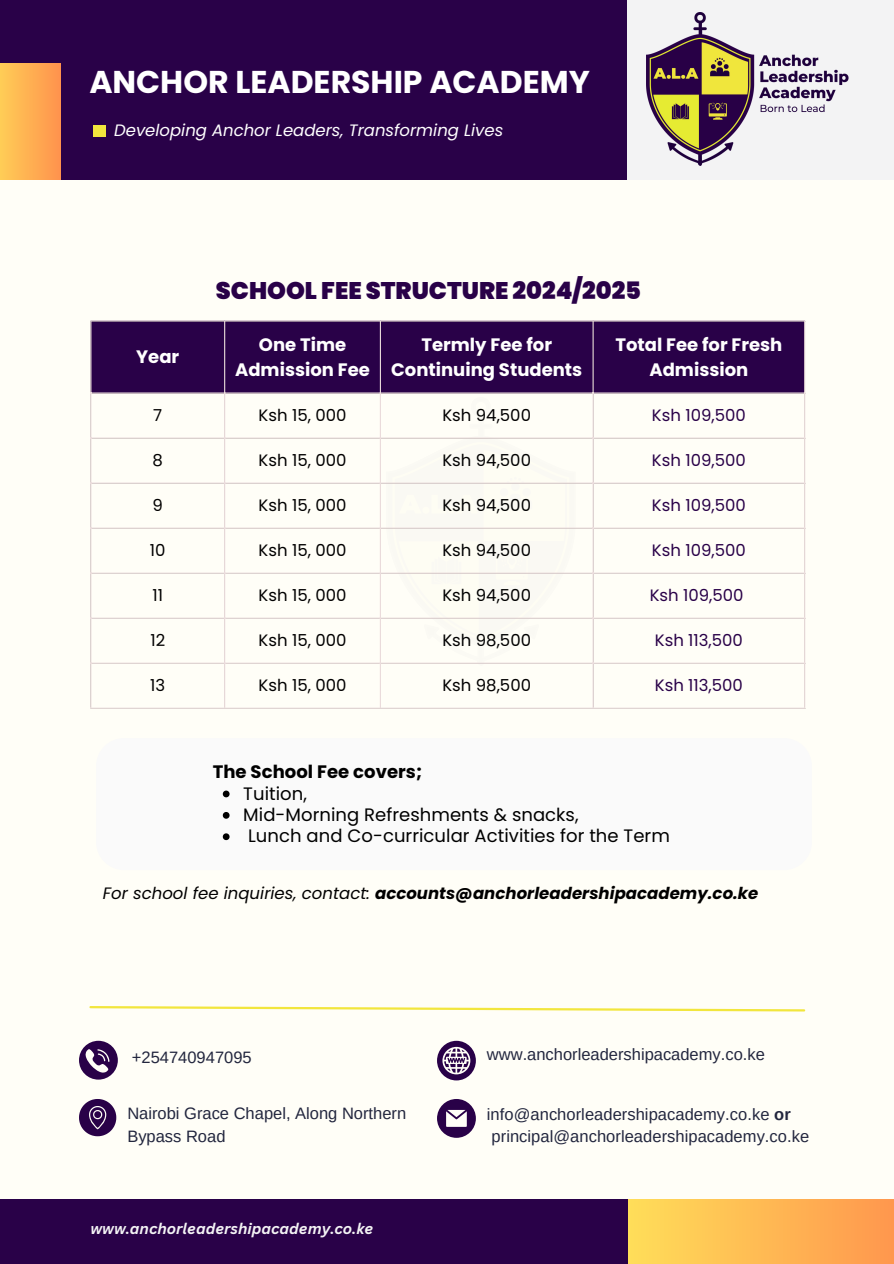
<style>
.page{position:relative;width:894px;height:1264px;background:#fff}
.page>*{position:absolute;margin:0;border:0;box-sizing:border-box;transform-origin:0 0}
.t1{font:700 31.5px "Poppins";color:#fff}
.t2{font:900 24px "Poppins";color:#290148}
.t3{font:18px "Poppins";letter-spacing:.005em;color:#000}
.t4{font:700 18px/24.8px "Poppins";color:#fff;text-align:center}
.t5{font:700 18px "Poppins";letter-spacing:.005em;color:#000}
.t6{font:16.5px/22.5px "Arimo";color:#22263e}
.t7{font:16.5px "Poppins";color:#000}
.t8{font:16.5px "Poppins";color:#290148}
.t9{font:italic 700 16.5px "Poppins";letter-spacing:.005em;color:#000}
.t10{font:italic 16.5px "Poppins";color:#fff}
.t11{font:italic 700 15px "Canva Sans";color:#f3f3f4}
.s1{font-weight:400}
.s2{font-weight:700}
</style>
<div class="page">
<div style="left:0;top:0;width:893px;height:1263px;background:#fffef7"></div>
<div style="left:0;top:0;width:627px;height:179px;background:#290148"></div>
<div style="left:627px;top:0;width:266px;height:179px;background:#f3f3f4"></div>
<div style="left:0;top:64px;width:61px;height:115px;background:linear-gradient(to right,#ffcd56,#ff924d)"></div>
<div style="left:93px;top:125px;width:13px;height:12px;background:#f2e63d"></div>
<div style="left:627px;top:1199px;width:266px;height:64px;background:linear-gradient(to right,#ffde59,#ff974e)"></div>
<div style="left:0;top:1199px;width:627px;height:64px;background:#290148"></div>
<div style="left:91px;top:321px;width:712px;height:71px;background:#290148"></div>
<hr style="left:90px;top:321px;width:1px;height:386px;background:#ebdcdc">
<hr style="left:224px;top:321px;width:1px;height:386px;background:#ebdcdc">
<hr style="left:380px;top:321px;width:1px;height:386px;background:#ebdcdc">
<hr style="left:592px;top:321px;width:1px;height:386px;background:#ebdcdc">
<hr style="left:803px;top:321px;width:2px;height:386px;background:#ebdcdc">
<hr style="left:90px;top:320px;width:715px;height:1px;background:#ebdcdc">
<hr style="left:90px;top:392px;width:715px;height:1px;background:#ebdcdc">
<hr style="left:90px;top:437px;width:715px;height:1px;background:#ebdcdc">
<hr style="left:90px;top:482px;width:715px;height:1px;background:#ebdcdc">
<hr style="left:90px;top:527px;width:715px;height:1px;background:#ebdcdc">
<hr style="left:90px;top:572px;width:715px;height:1px;background:#ebdcdc">
<hr style="left:90px;top:617px;width:715px;height:1px;background:#ebdcdc">
<hr style="left:90px;top:662px;width:715px;height:1px;background:#ebdcdc">
<hr style="left:90px;top:707px;width:715px;height:1px;background:#ebdcdc">
<img style="left:646px;top:13px;width:202px;height:153px">
<div style="left:96px;top:738px;width:715px;height:132px;background:#fafafa;border-radius:28px"></div>
<svg style="left:223px;top:790px;width:6px;height:7px"></svg>
<svg style="left:223px;top:812px;width:6px;height:6px"></svg>
<svg style="left:223px;top:833px;width:6px;height:7px"></svg>
<svg style="left:89px;top:1006px;width:717px;height:6px"></svg>
<svg style="left:437px;top:1040px;width:38px;height:40px"></svg>
<svg style="left:79px;top:1099px;width:37px;height:37px"></svg>
<svg style="left:79px;top:1040px;width:39px;height:39px"></svg>
<svg style="left:437px;top:1099px;width:38px;height:38px"></svg>
<h4 class="t1" style="left:89px;top:60px;width:502px">ANCHOR LEADERSHIP ACADEMY</h4>
<h4 class="t10" style="left:114px;top:118px;width:390px">Developing Anchor Leaders, Transforming Lives</h4>
<h1 class="t4" style="left:136px;top:344px;width:45px">Year</h1>
<p class="t2" style="left:216px;top:274px;width:426px">SCHOOL FEE STRUCTURE 2024/2025</p>
<h4 class="t4" style="left:235px;top:332px;width:136px">One Time<br>Admission Fee</h4>
<p class="t4" style="left:391px;top:332px;width:192px">Termly Fee for<br>Continuing Students</p>
<h2 class="t4" style="left:615px;top:332px;width:168px">Total Fee for Fresh<br>Admission</h2>
<p class="t7" style="left:153px;top:403px;width:11px">7</p>
<p class="t7" style="left:258px;top:403px;width:89px">Ksh 15, 000</p>
<p class="t7" style="left:442px;top:403px;width:90px">Ksh 94,500</p>
<p class="t8" style="left:651px;top:403px;width:95px">Ksh 109,500</p>
<p class="t7" style="left:152px;top:448px;width:12px">8</p>
<p class="t7" style="left:258px;top:448px;width:89px">Ksh 15, 000</p>
<p class="t7" style="left:442px;top:448px;width:90px">Ksh 94,500</p>
<p class="t8" style="left:651px;top:448px;width:95px">Ksh 109,500</p>
<p class="t7" style="left:152px;top:493px;width:12px">9</p>
<p class="t7" style="left:258px;top:493px;width:89px">Ksh 15, 000</p>
<p class="t7" style="left:442px;top:493px;width:90px">Ksh 94,500</p>
<p class="t8" style="left:651px;top:493px;width:95px">Ksh 109,500</p>
<p class="t7" style="left:150px;top:538px;width:17px">10</p>
<p class="t7" style="left:258px;top:538px;width:89px">Ksh 15, 000</p>
<p class="t7" style="left:442px;top:538px;width:90px">Ksh 94,500</p>
<p class="t8" style="left:651px;top:538px;width:95px">Ksh 109,500</p>
<p class="t7" style="left:152px;top:583px;width:12px">11</p>
<p class="t7" style="left:258px;top:583px;width:89px">Ksh 15, 000</p>
<p class="t7" style="left:442px;top:583px;width:90px">Ksh 94,500</p>
<p class="t8" style="left:649px;top:583px;width:95px">Ksh 109,500</p>
<p class="t7" style="left:150px;top:628px;width:16px">12</p>
<p class="t7" style="left:258px;top:628px;width:89px">Ksh 15, 000</p>
<p class="t7" style="left:442px;top:628px;width:90px">Ksh 98,500</p>
<p class="t8" style="left:654px;top:628px;width:90px">Ksh 113,500</p>
<p class="t7" style="left:150px;top:673px;width:16px">13</p>
<p class="t7" style="left:258px;top:673px;width:89px">Ksh 15, 000</p>
<p class="t7" style="left:442px;top:673px;width:90px">Ksh 98,500</p>
<p class="t8" style="left:654px;top:673px;width:90px">Ksh 113,500</p>
<p class="t5" style="left:212px;top:759px;width:211px">The School Fee covers;</p>
<p class="t3" style="left:243px;top:780px;width:65px">Tuition,</p>
<p class="t3" style="left:243px;top:802px;width:337px">Mid-Morning Refreshments &amp; snacks,</p>
<p class="t3" style="left:248px;top:823px;width:423px">Lunch and Co-curricular Activities for the Term</p>
<p class="t9" style="left:103px;top:881px;width:656px"><span class="s1">For school fee inquiries, contact:</span> accounts@anchorleadershipacademy.co.ke</p>
<p class="t6" style="left:132px;top:1045px;width:121px">+254740947095</p>
<p class="t6" style="left:127px;top:1102px;width:280px">Nairobi Grace Chapel, Along Northern<br>Bypass Road</p>
<h4 class="t11" style="left:90px;top:1218px;width:284px">www.anchorleadershipacademy.co.ke</h4>
<h3 class="t6" style="left:487px;top:1042px;width:279px">www.anchorleadershipacademy.co.ke</h3>
<p class="t6" style="left:487px;top:1102px;width:324px">info@anchorleadershipacademy.co.ke <span class="s2">or </span>principal@anchorleadershipacademy.co.ke</p>
</div>
